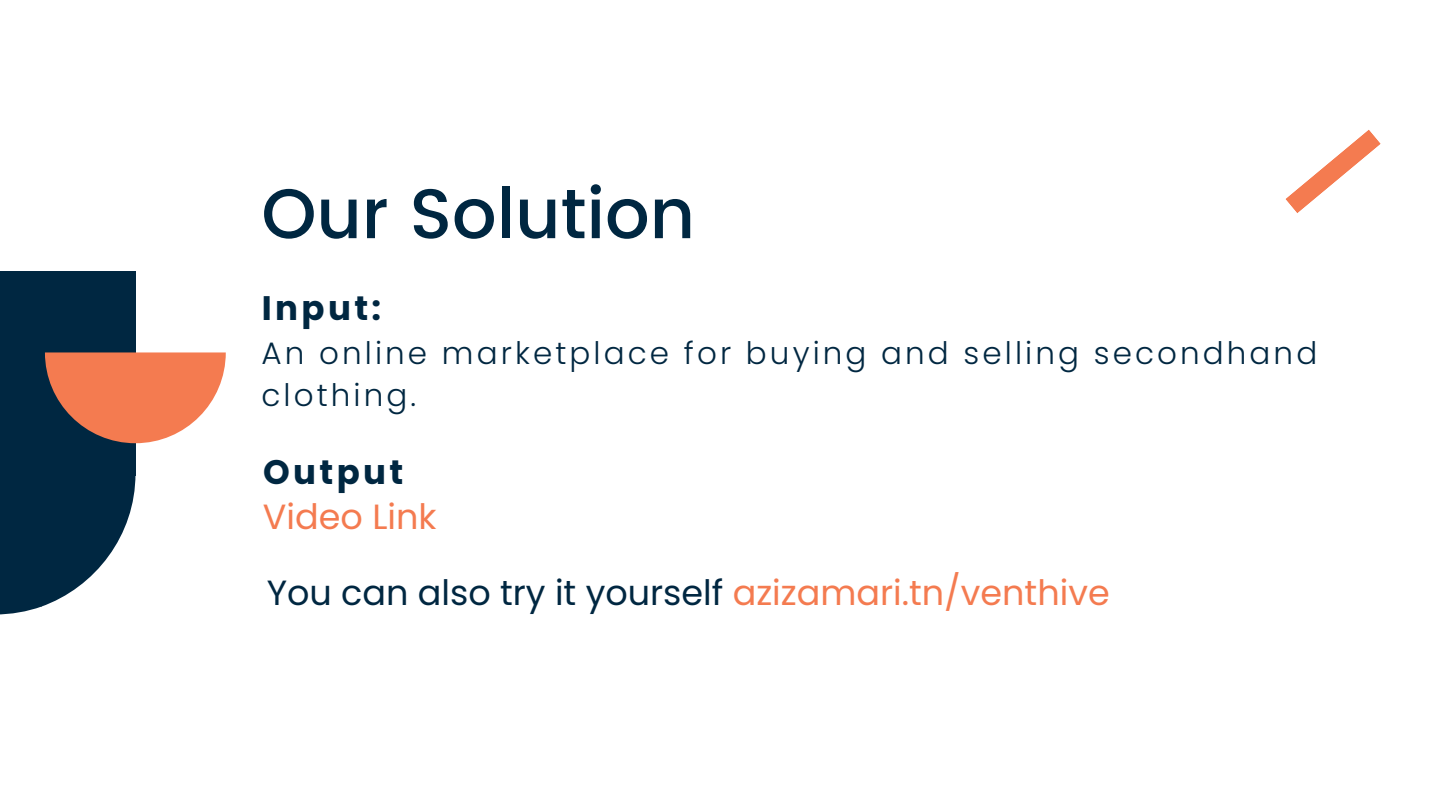
<style>
.page{position:relative;width:1440px;height:810px;background:#fff}
.page>*{position:absolute;margin:0;border:0;box-sizing:border-box;transform-origin:0 0}
.t1{font:500 70px "Poppins";color:#002741}
.t2{font:35px "Poppins";color:#002741}
.t3{font:35px "Poppins";color:#f47b50}
.t4{font:700 34px "Poppins";letter-spacing:.1em;color:#002741}
.t5{font:300 31px/42.8px "Poppins";letter-spacing:.1em;color:#002741}
.s1{color:#f47b50}
</style>
<div class="page">
<svg style="left:1285px;top:129px;width:96px;height:84px"></svg>
<div style="left:0;top:310px;width:135px;height:166px;background:#002741"></div>
<svg style="left:0;top:476px;width:135px;height:138px"></svg>
<div style="left:0;top:271px;width:135px;height:40px;background:#002741"></div>
<svg style="left:45px;top:352px;width:181px;height:91px"></svg>
<h1 class="t1" style="left:261px;top:173px;width:435px">Our Solution</h1>
<p class="t4" style="left:262px;top:285px;width:121px">Input:</p>
<p class="t5" style="left:261px;top:331px;width:1057px">An online marketplace for buying and selling secondhand clothing.</p>
<p class="t4" style="left:263px;top:448px;width:142px">Output</p>
<p class="t3" style="left:263px;top:492px;width:175px">Video Link</p>
<p class="t2" style="left:267px;top:568px;width:844px">You can also try it yourself <span class="s1">azizamari.tn/venthive</span></p>
</div>
